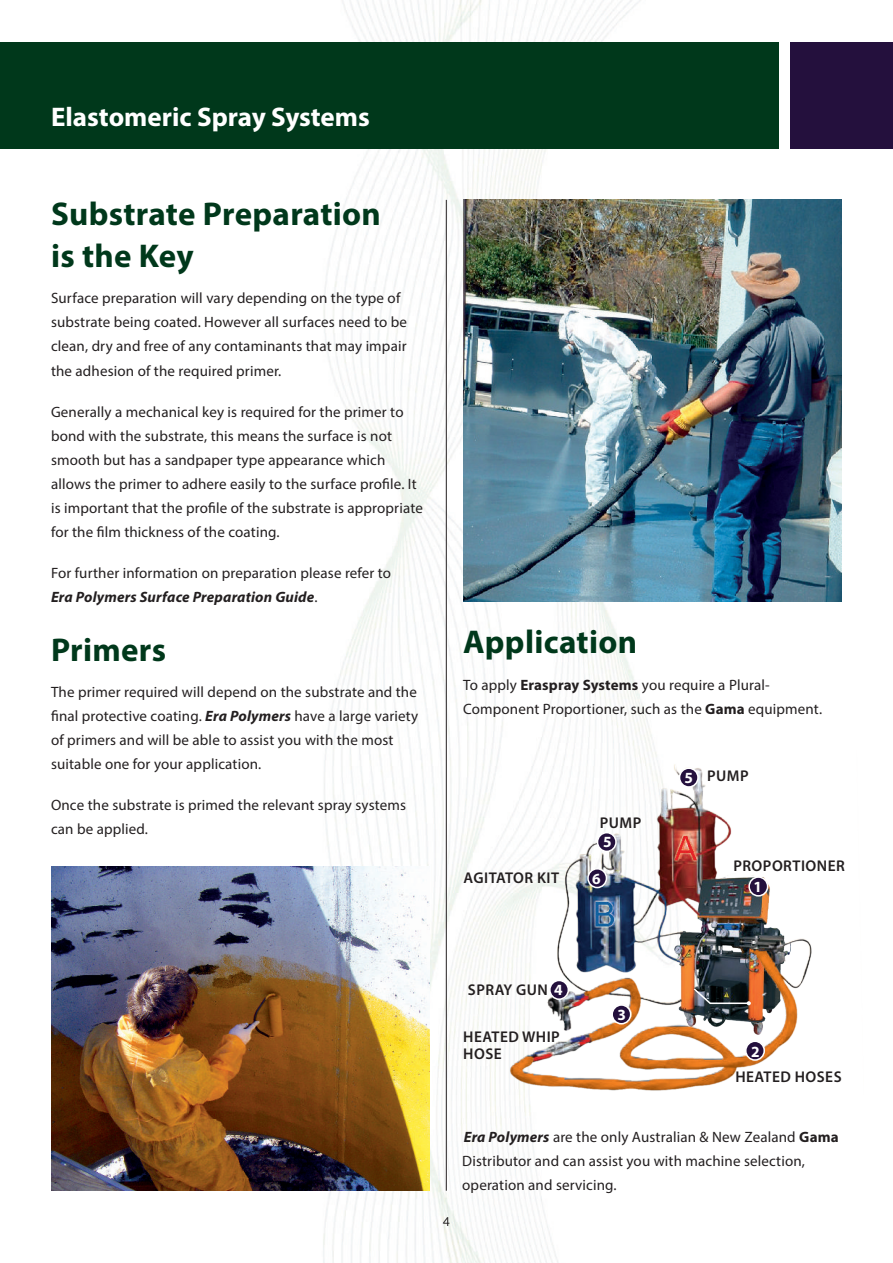
<style>
.page{position:relative;width:893px;height:1263px;background:#fff}
.page>*{position:absolute;margin:0;border:0;box-sizing:border-box;transform-origin:0 0}
.Subheading_Green{font:700 33px/42.2px "Myriad Pro";letter-spacing:.01em;color:#00381b}
.t1{font:700 27px "Myriad Pro";color:#fff}
.Body_Copy{font:600 15.6px/16.5px "Myriad Pro";letter-spacing:.03em;color:#231f20}
.Body_Copy-2{font:700 15.6px "Myriad Pro";color:#fff}
.Text_indent_5{font:15px/24px "Myriad Pro";letter-spacing:.01em;color:#231f20}
.t2{font:300 13.5px "Myriad Pro";color:#231f20}
.s1{font-weight:700;font-style:italic}
.s2{font-weight:700}
.s3{font-weight:700;color:#fff}
</style>
<div class="page">
<img style="left:0;top:0;width:893px;height:1263px">
<div style="left:791px;top:43px;width:102px;height:106px;background:#24103d"></div>
<img style="left:467px;top:749px;width:410px;height:345px">
<div style="left:746px;top:1041px;width:18px;height:19px;background:#24103d;border-radius:50%"></div>
<div style="left:745px;top:1040px;width:20px;height:21px;border:2px solid #fff;border-radius:50%"></div>
<div style="left:612px;top:1005px;width:19px;height:19px;background:#24103d;border-radius:50%"></div>
<div style="left:611px;top:1004px;width:20px;height:20px;border:2px solid #fff;border-radius:50%"></div>
<div style="left:550px;top:980px;width:18px;height:19px;background:#24103d;border-radius:50%"></div>
<div style="left:549px;top:980px;width:20px;height:20px;border:2px solid #fff;border-radius:50%"></div>
<div style="left:597px;top:833px;width:19px;height:18px;background:#24103d;border-radius:50%"></div>
<div style="left:597px;top:832px;width:20px;height:20px;border:2px solid #fff;border-radius:50%"></div>
<div style="left:588px;top:869px;width:18px;height:18px;background:#24103d;border-radius:50%"></div>
<div style="left:587px;top:868px;width:20px;height:20px;border:2px solid #fff;border-radius:50%"></div>
<div style="left:679px;top:768px;width:19px;height:19px;background:#24103d;border-radius:50%"></div>
<div style="left:679px;top:767px;width:20px;height:21px;border:2px solid #fff;border-radius:50%"></div>
<svg style="left:692px;top:987px;width:60px;height:18px"></svg>
<div style="left:749px;top:877px;width:19px;height:19px;background:#24103d;border-radius:50%"></div>
<div style="left:748px;top:876px;width:20px;height:21px;border:2px solid #fff;border-radius:50%"></div>
<div style="left:0;top:43px;width:778px;height:106px;background:#00381b"></div>
<img style="left:51px;top:867px;width:378px;height:324px">
<img style="left:463px;top:200px;width:379px;height:402px">
<hr style="left:446px;top:200px;width:1px;height:991px;background:#231f20">
<p class="t1" style="left:51px;top:99px;width:320px">Elastomeric Spray Systems</p>
<p class="Subheading_Green" style="left:51px;top:191px;width:331px">Substrate Preparation is the Key</p>
<p class="Text_indent_5" style="left:51px;top:286px;width:358px">Surface preparation will vary depending on the type of substrate being coated. However all surfaces need to be clean, dry and free of any contaminants that may impair the adhesion of the required primer.</p>
<p class="Text_indent_5" style="left:51px;top:399px;width:373px">Generally a mechanical key is required for the primer to bond with the substrate, this means the surface is not smooth but has a sandpaper type appearance which allows the primer to adhere easily to the surface profile. It is important that the profile of the substrate is appropriate for the film thickness of the coating.</p>
<p class="Text_indent_5" style="left:51px;top:560px;width:342px">For further information on preparation please refer to<br><span class="s1">Era Polymers Surface Preparation Guide</span>.</p>
<p class="Subheading_Green" style="left:51px;top:627px;width:117px">Primers</p>
<p class="Text_indent_5" style="left:51px;top:680px;width:369px">The primer required will depend on the substrate and the final protective coating. <span class="s1">Era Polymers</span> have a large variety of primers and will be able to assist you with the most suitable one for your application.</p>
<p class="Text_indent_5" style="left:51px;top:793px;width:357px">Once the substrate is primed the relevant spray systems can be applied.</p>
<p class="Subheading_Green" style="left:463px;top:620px;width:176px">Application</p>
<p class="Text_indent_5" style="left:463px;top:672px;width:360px">To apply <span class="s2">Eraspray Systems</span> you require a Plural-<br>Component Proportioner, such as the <span class="s2">Gama</span> equipment.</p>
<p class="Body_Copy" style="left:464px;top:869px;width:97px">AGITATOR KIT</p>
<p class="Body_Copy" style="left:600px;top:814px;width:43px">PUMP</p>
<p class="Body_Copy-2" style="left:603px;top:832px;width:10px">5</p>
<p class="Body_Copy-2" style="left:592px;top:868px;width:10px">6</p>
<p class="Body_Copy-2" style="left:684px;top:768px;width:10px">5</p>
<p class="Body_Copy" style="left:707px;top:767px;width:43px">PUMP</p>
<p class="Body_Copy" style="left:733px;top:857px;width:113px">PROPORTIONER</p>
<p class="Body_Copy-2" style="left:753px;top:876px;width:10px">1</p>
<p class="Body_Copy" style="left:468px;top:981px;width:96px">SPRAY GUN <span class="s3">4</span></p>
<p class="Body_Copy" style="left:463px;top:1028px;width:98px">HEATED WHIP<br>HOSE</p>
<p class="Body_Copy-2" style="left:617px;top:1005px;width:10px">3</p>
<p class="Body_Copy-2" style="left:751px;top:1041px;width:10px">2</p>
<p class="Body_Copy" style="left:735px;top:1068px;width:108px">HEATED HOSES</p>
<p class="t2" style="left:443px;top:1214px;width:8px">4</p>
<p class="Text_indent_5" style="left:462px;top:1124px;width:378px"><span class="s1">Era Polymers</span> are the only Australian &amp; New Zealand <span class="s2">Gama<br></span>Distributor and can assist you with machine selection, operation and servicing.</p>
</div>
